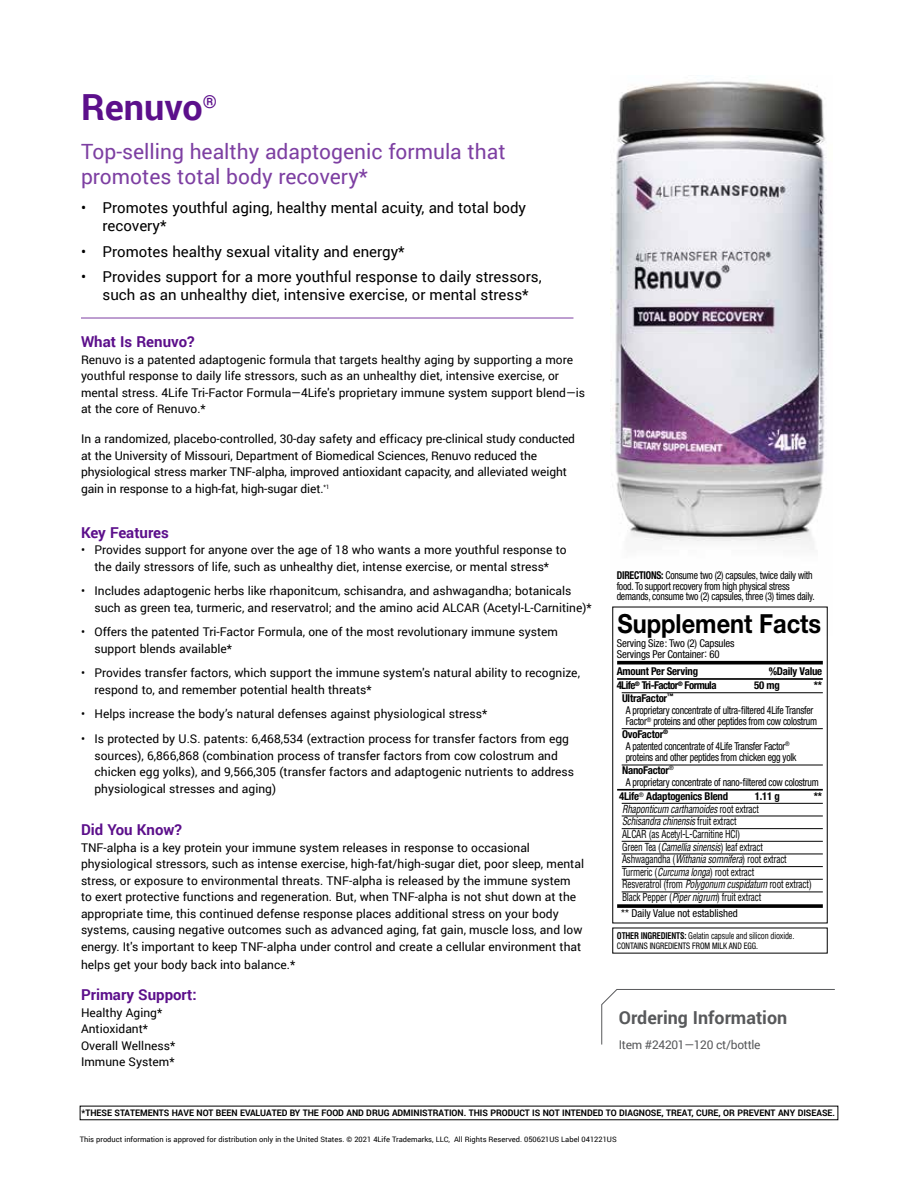
<style>
.page{position:relative;width:918px;height:1188px;background:#fff}
.page>*{position:absolute;margin:0;border:0;box-sizing:border-box;transform-origin:0 0}
.t1{font:700 36px "Roboto";color:#5c0f8b}
.t2{font:700 26.25px "Helvetica Neue LT Std";color:#000;scale:.9 1}
.t3{font:21px/25.2px "Roboto";color:#7d3fa2}
.t4{font:700 17.85px "Roboto";color:#58595b}
.t5{font:15px/18px "Roboto";color:#000}
.t6{font:700 15px "Roboto";color:#5c0f8b}
.t7{font:12px/16.5px "Roboto";color:#000}
.t8{font:12px "Roboto";letter-spacing:-.025em;color:#58595b}
.t9{font:condensed 10.8px/10.8px "Helvetica Neue LT Std";letter-spacing:-.02em;color:#000;scale:.9 1}
.t10{font:condensed 10.8px/12.6px "Helvetica LT Std";letter-spacing:-.02em;color:#000;scale:.85 1}
.t11{font:700 condensed 10.8px "Helvetica Neue LT Std";letter-spacing:-.02em;color:#000}
.t12{font:condensed 10.8px/10.8px "Helvetica Neue LT Std";letter-spacing:-.02em;color:#000}
.t13{font:condensed 10.8px "Helvetica Neue LT Std";color:#000}
.t14{font:700 condensed 10.8px "Helvetica Neue LT Std";letter-spacing:-.05em;color:#000}
.t15{font:700 9px "Roboto";color:#000}
.t16{font:condensed 9px "Helvetica LT Std";letter-spacing:-.02em;color:#000;scale:.9 1}
.t17{font:condensed 9px "Helvetica Neue LT Std";color:#000;scale:.9 1}
.t18{font:7.5px "Roboto";color:#000}
.s1{font-weight:700}
.s2{font-style:italic}
</style>
<div class="page">
<img style="left:610px;top:81px;width:218px;height:526px">
<hr style="left:81px;top:318px;width:492px;height:1px;background:#7d3fa2">
<svg style="left:601px;top:989px;width:234px;height:56px"></svg>
<hr style="left:617px;top:661px;width:206px;height:3px;background:#000">
<svg style="left:617px;top:904px;width:206px;height:4px"></svg>
<hr style="left:617px;top:678px;width:206px;height:2px;background:#000">
<hr style="left:617px;top:789px;width:206px;height:2px;background:#000">
<hr style="left:622px;top:692px;width:201px;height:1px;background:#000">
<hr style="left:622px;top:728px;width:201px;height:1px;background:#000">
<hr style="left:622px;top:765px;width:201px;height:1px;background:#000">
<hr style="left:622px;top:803px;width:201px;height:1px;background:#000">
<hr style="left:622px;top:816px;width:201px;height:1px;background:#000">
<hr style="left:622px;top:828px;width:201px;height:1px;background:#000">
<hr style="left:622px;top:841px;width:201px;height:1px;background:#000">
<hr style="left:622px;top:854px;width:201px;height:1px;background:#000">
<hr style="left:622px;top:866px;width:201px;height:1px;background:#000">
<hr style="left:622px;top:879px;width:201px;height:1px;background:#000">
<hr style="left:622px;top:892px;width:201px;height:1px;background:#000">
<h1 class="t1" style="left:81px;top:82px;width:138px">Renuvo<sup>®</sup></h1>
<h3 class="t3" style="left:81px;top:138px;width:426px">Top-selling healthy adaptogenic formula that promotes total body recovery*</h3>
<p class="t5" style="left:103px;top:198px;width:425px;text-indent:-22px">• Promotes youthful aging, healthy mental acuity, and total body recovery*</p>
<p class="t5" style="left:81px;top:242px;width:325px">• Promotes healthy sexual vitality and energy*</p>
<p class="t5" style="left:81px;top:267px;width:462px;text-align:center">• Provides support for a more youthful response to daily stressors, such as an unhealthy diet, intensive exercise, or mental stress*</p>
<p class="t6" style="left:81px;top:331px;width:115px">What Is Renuvo?</p>
<p class="t7" style="left:81px;top:351px;width:506px">Renuvo is a patented adaptogenic formula that targets healthy aging by supporting a more youthful response to daily life stressors, such as an unhealthy diet, intensive exercise, or mental stress. 4Life Tri-Factor Formula—4Life's proprietary immune system support blend—is at the core of Renuvo.*</p>
<p class="t7" style="left:81px;top:430px;width:496px">In a randomized, placebo-controlled, 30-day safety and efficacy pre-clinical study conducted at the University of Missouri, Department of Biomedical Sciences, Renuvo reduced the physiological stress marker TNF-alpha, improved antioxidant capacity, and alleviated weight gain in response to a high-fat, high-sugar diet.<sup>*1</sup></p>
<p class="t6" style="left:81px;top:522px;width:89px">Key Features</p>
<p class="t7" style="left:81px;top:541px;width:487px;text-align:center">• Provides support for anyone over the age of 18 who wants a more youthful response to the daily stressors of life, such as unhealthy diet, intense exercise, or mental stress*</p>
<p class="t7" style="left:94px;top:582px;width:499px;text-indent:-14px">• Includes adaptogenic herbs like rhaponitcum, schisandra, and ashwagandha; botanicals such as green tea, turmeric, and reservatrol; and the amino acid ALCAR (Acetyl-L-Carnitine)*</p>
<p class="t7" style="left:94px;top:623px;width:465px;text-indent:-14px">• Offers the patented Tri-Factor Formula, one of the most revolutionary immune system support blends available*</p>
<p class="t7" style="left:94px;top:664px;width:487px;text-indent:-14px">• Provides transfer factors, which support the immune system's natural ability to recognize, respond to, and remember potential health threats*</p>
<p class="t7" style="left:81px;top:705px;width:408px">• Helps increase the body’s natural defenses against physiological stress*</p>
<p class="t7" style="left:94px;top:730px;width:481px;text-indent:-14px">• Is protected by U.S. patents: 6,468,534 (extraction process for transfer factors from egg sources), 6,866,868 (combination process of transfer factors from cow colostrum and chicken egg yolks), and 9,566,305 (transfer factors and adaptogenic nutrients to address physiological stresses and aging)</p>
<p class="t6" style="left:81px;top:819px;width:102px">Did You Know?</p>
<p class="t7" style="left:81px;top:839px;width:505px">TNF-alpha is a key protein your immune system releases in response to occasional physiological stressors, such as intense exercise, high-fat/high-sugar diet, poor sleep, mental stress, or exposure to environmental threats. TNF-alpha is released by the immune system to exert protective functions and regeneration. But, when TNF-alpha is not shut down at the appropriate time, this continued defense response places additional stress on your body systems, causing negative outcomes such as advanced aging, fat gain, muscle loss, and low energy. It's important to keep TNF-alpha under control and create a cellular environment that</p>
<p class="t7" style="left:81px;top:956px;width:216px">helps get your body back into balance.*</p>
<p class="t6" style="left:81px;top:984px;width:117px">Primary Support:</p>
<p class="t7" style="left:81px;top:1004px;width:96px">Healthy Aging*<br>Antioxidant*<br>Overall Wellness*<br>Immune System*</p>
<p class="t9" style="left:617px;top:569px;width:222px"><span class="s1">DIRECTIONS:</span> Consume two (2) capsules, twice daily with food. To support recovery from high physical stress demands, consume two (2) capsules, three (3) times daily.</p>
<h2 class="t2" style="left:617px;top:607px;width:228px">Supplement Facts</h2>
<p class="t12" style="left:617px;top:638px;width:119px">Serving Size: Two (2) Capsules<br>Servings Per Container: 60</p>
<p class="t11" style="left:617px;top:665px;width:83px">Amount Per Serving</p>
<p class="t11" style="left:769px;top:665px;width:55px">%Daily Value</p>
<p class="t14" style="left:617px;top:679px;width:101px">4Life<sup>®</sup> Tri-Factor<sup>®</sup> Formula</p>
<p class="t11" style="left:754px;top:679px;width:27px">50 mg</p>
<p class="t11" style="left:814px;top:679px;width:10px">**</p>
<p class="t11" style="left:622px;top:692px;width:53px">UltraFactor<sup>™</sup></p>
<p class="t9" style="left:626px;top:704px;width:210px">A proprietary concentrate of ultra-filtered 4Life Transfer</p>
<p class="t9" style="left:626px;top:716px;width:214px">Factor<sup>®</sup> proteins and other peptides from cow colostrum</p>
<p class="t11" style="left:622px;top:728px;width:48px">OvoFactor<sup>®</sup></p>
<p class="t9" style="left:626px;top:740px;width:184px">A patented concentrate of 4Life Transfer Factor<sup>®</sup></p>
<p class="t9" style="left:626px;top:752px;width:191px">proteins and other peptides from chicken egg yolk</p>
<p class="t11" style="left:622px;top:764px;width:53px">NanoFactor<sup>®</sup></p>
<p class="t9" style="left:626px;top:776px;width:216px">A proprietary concentrate of nano-filtered cow colostrum</p>
<p class="t11" style="left:619px;top:790px;width:111px">4Life<sup>®</sup> Adaptogenics Blend</p>
<p class="t11" style="left:755px;top:790px;width:27px">1.11 g</p>
<p class="t11" style="left:814px;top:790px;width:10px">**</p>
<p class="t10" style="left:622px;top:802px;width:225px"><span class="s2">Rhaponticum carthamoides</span> root extract<br><span class="s2">Schisandra chinensis</span> fruit extract<br>ALCAR (as Acetyl-L-Carnitine HCl)<br>Green Tea (<span class="s2">Camellia sinensis</span>) leaf extract Ashwagandha (<span class="s2">Withania somnifera</span>) root extract Turmeric (<span class="s2">Curcuma longa</span>) root extract<br>Resveratrol (from <span class="s2">Polygonum cuspidatum</span> root extract)<br>Black Pepper (<span class="s2">Piper nigrum</span>) fruit extract</p>
<p class="t13" style="left:621px;top:907px;width:118px">** Daily Value not established</p>
<p class="t16" style="left:617px;top:930px;width:199px"><span class="s1">OTHER INGREDIENTS:</span> Gelatin capsule and silicon dioxide.</p>
<p class="t17" style="left:617px;top:940px;width:159px">CONTAINS INGREDIENTS FROM MILK AND EGG.</p>
<h3 class="t4" style="left:619px;top:1005px;width:170px">Ordering Information</h3>
<p class="t8" style="left:619px;top:1036px;width:143px">Item #24201—120 ct/bottle</p>
<p class="t15" style="left:81px;top:1106px;width:755px">*THESE STATEMENTS HAVE NOT BEEN EVALUATED BY THE FOOD AND DRUG ADMINISTRATION. THIS PRODUCT IS NOT INTENDED TO DIAGNOSE, TREAT, CURE, OR PREVENT ANY DISEASE.</p>
<p class="t18" style="left:80px;top:1134px;width:538px">This product information is approved for distribution only in the United States. © 2021 4Life Trademarks, LLC, All Rights Reserved. 050621US Label 041221US</p>
</div>
